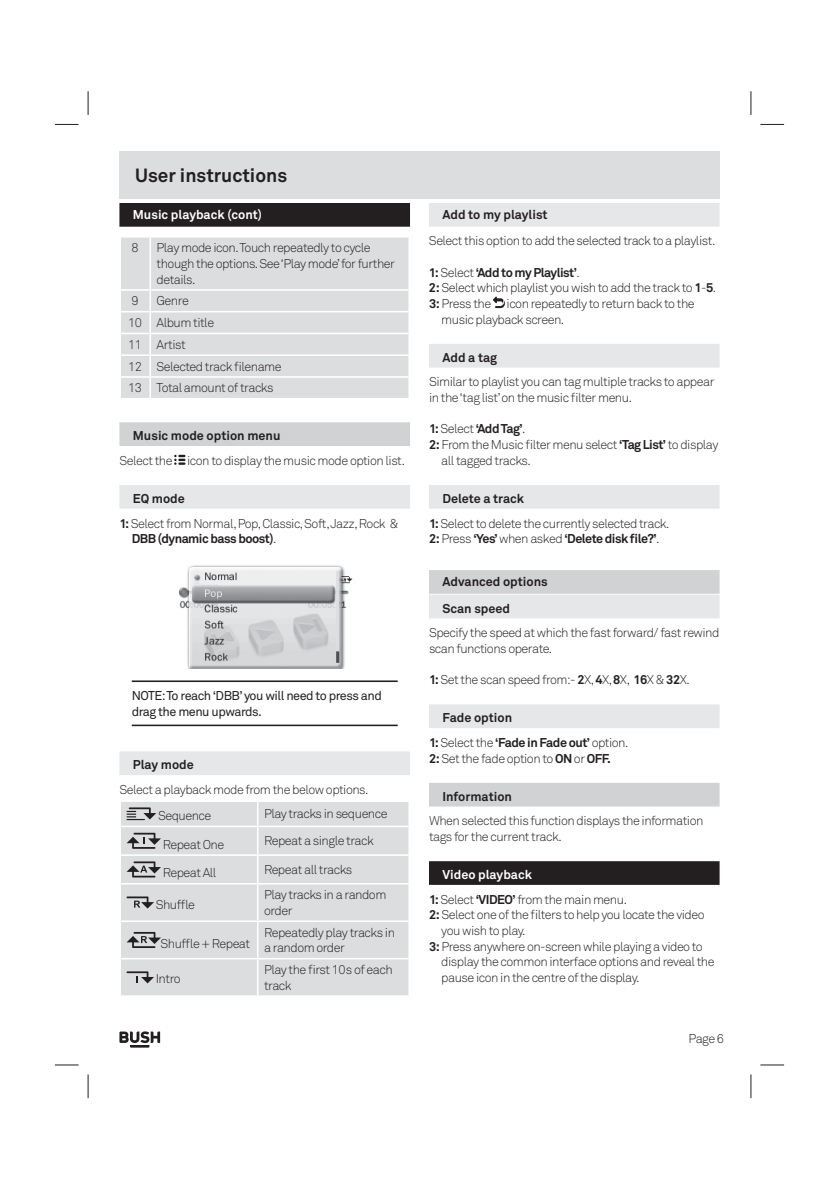
<style>
.page{position:relative;width:840px;height:1190px;background:#fff}
.page>*{position:absolute;margin:0;border:0;box-sizing:border-box;transform-origin:0 0}
.t1{font:700 19px "Akkurat Pro";color:#231f20}
.t2{font:300 12.6px/15.6px "Akkurat Pro";letter-spacing:-.04em;color:#231f20}
.t3{font:700 12.6px/24.6px "Akkurat Pro";letter-spacing:-.04em;color:#231f20}
.t4{font:700 12.6px/27px "Akkurat Pro";color:#231f20}
.t5{font:12.6px/15.6px "Akkurat Pro";letter-spacing:-.04em;color:#231f20}
.t6{font:700 12.6px "Akkurat Pro";color:#fff}
.s1{font-weight:700}
.s2{font-weight:300}
.s3{font-weight:700;color:#fff}
</style>
<div class="page">
<div style="left:119px;top:151px;width:601px;height:47px;background:#dcdddf"></div>
<svg style="left:119px;top:1031px;width:41px;height:17px"></svg>
<div style="left:119px;top:203px;width:291px;height:24px;background:#231f20"></div>
<div style="left:119px;top:422px;width:291px;height:24px;background:#d1d2d4"></div>
<div style="left:119px;top:485px;width:291px;height:24px;background:#e6e7e9"></div>
<hr style="left:132px;top:680px;width:266px;height:2px;background:#231f20">
<hr style="left:132px;top:725px;width:266px;height:1px;background:#231f20">
<div style="left:119px;top:751px;width:291px;height:24px;background:#e6e7e9"></div>
<div style="left:121px;top:238px;width:287px;height:160px;background:#dcdddf"></div>
<hr style="left:149px;top:238px;width:2px;height:51px;background:#fff">
<hr style="left:119px;top:289px;width:31px;height:2px;background:#fff">
<hr style="left:150px;top:289px;width:260px;height:2px;background:#fff">
<hr style="left:149px;top:291px;width:2px;height:20px;background:#fff">
<hr style="left:119px;top:311px;width:31px;height:1px;background:#fff">
<hr style="left:150px;top:311px;width:260px;height:1px;background:#fff">
<hr style="left:149px;top:312px;width:2px;height:21px;background:#fff">
<hr style="left:119px;top:333px;width:31px;height:1px;background:#fff">
<hr style="left:150px;top:333px;width:260px;height:1px;background:#fff">
<hr style="left:149px;top:334px;width:2px;height:20px;background:#fff">
<hr style="left:119px;top:354px;width:31px;height:2px;background:#fff">
<hr style="left:150px;top:354px;width:260px;height:2px;background:#fff">
<hr style="left:149px;top:356px;width:2px;height:20px;background:#fff">
<hr style="left:119px;top:376px;width:31px;height:2px;background:#fff">
<hr style="left:150px;top:376px;width:260px;height:2px;background:#fff">
<hr style="left:149px;top:378px;width:2px;height:20px;background:#fff">
<svg style="left:174px;top:455px;width:11px;height:10px"></svg>
<img style="left:178px;top:565px;width:175px;height:104px">
<div style="left:121px;top:802px;width:287px;height:193px;background:#dcdddf"></div>
<hr style="left:257px;top:802px;width:2px;height:24px;background:#fff">
<hr style="left:119px;top:826px;width:139px;height:1px;background:#fff">
<hr style="left:258px;top:826px;width:152px;height:1px;background:#fff">
<hr style="left:257px;top:827px;width:2px;height:27px;background:#fff">
<hr style="left:119px;top:854px;width:139px;height:2px;background:#fff">
<hr style="left:258px;top:854px;width:152px;height:2px;background:#fff">
<hr style="left:257px;top:856px;width:2px;height:27px;background:#fff">
<hr style="left:119px;top:883px;width:139px;height:2px;background:#fff">
<hr style="left:258px;top:883px;width:152px;height:2px;background:#fff">
<hr style="left:257px;top:885px;width:2px;height:35px;background:#fff">
<hr style="left:119px;top:920px;width:139px;height:2px;background:#fff">
<hr style="left:258px;top:920px;width:152px;height:2px;background:#fff">
<hr style="left:257px;top:922px;width:2px;height:36px;background:#fff">
<hr style="left:119px;top:958px;width:139px;height:1px;background:#fff">
<hr style="left:258px;top:958px;width:152px;height:1px;background:#fff">
<hr style="left:257px;top:959px;width:2px;height:36px;background:#fff">
<svg style="left:127px;top:807px;width:29px;height:13px"></svg>
<svg style="left:127px;top:833px;width:34px;height:16px"></svg>
<svg style="left:127px;top:861px;width:34px;height:16px"></svg>
<svg style="left:127px;top:897px;width:27px;height:12px"></svg>
<svg style="left:127px;top:932px;width:34px;height:16px"></svg>
<svg style="left:127px;top:971px;width:27px;height:12px"></svg>
<div style="left:429px;top:203px;width:291px;height:24px;background:#e6e7e9"></div>
<div style="left:429px;top:344px;width:291px;height:24px;background:#e6e7e9"></div>
<div style="left:429px;top:485px;width:291px;height:24px;background:#e6e7e9"></div>
<div style="left:429px;top:570px;width:291px;height:24px;background:#d1d2d4"></div>
<div style="left:429px;top:595px;width:291px;height:23px;background:#e6e7e9"></div>
<div style="left:429px;top:704px;width:291px;height:24px;background:#e6e7e9"></div>
<div style="left:429px;top:783px;width:291px;height:24px;background:#d1d2d4"></div>
<div style="left:429px;top:861px;width:291px;height:24px;background:#231f20"></div>
<svg style="left:493px;top:297px;width:12px;height:11px"></svg>
<svg style="left:55px;top:124px;width:24px;height:1px"></svg>
<svg style="left:760px;top:124px;width:24px;height:1px"></svg>
<svg style="left:55px;top:1065px;width:24px;height:1px"></svg>
<svg style="left:760px;top:1065px;width:24px;height:1px"></svg>
<svg style="left:88px;top:91px;width:1px;height:24px"></svg>
<svg style="left:88px;top:1074px;width:1px;height:24px"></svg>
<svg style="left:751px;top:91px;width:1px;height:24px"></svg>
<svg style="left:751px;top:1074px;width:1px;height:24px"></svg>
<h1 class="t1" style="left:135px;top:168px;width:154px">User instructions</h1>
<p class="t6" style="left:133px;top:210px;width:131px">Music playback (cont)</p>
<p class="t2" style="left:132px;top:241px;width:9px">8</p>
<p class="t2" style="left:157px;top:241px;width:240px">Play mode icon. Touch repeatedly to cycle though the options. See ‘Play mode’ for further details.</p>
<p class="t2" style="left:132px;top:294px;width:9px">9</p>
<p class="t2" style="left:128px;top:291px;width:155px;line-height:21.8px;text-indent:28px">Genre<br>10 Album title<br>11 Artist<br>12 Selected track filename<br>13 Total amount of tracks</p>
<p class="t4" style="left:133px;top:423px;width:149px">Music mode option menu</p>
<p class="t2" style="left:119px;top:454px;width:287px">Select the icon to display the music mode option list.</p>
<p class="t2" style="left:119px;top:487px;width:281px;line-height:24.6px;text-indent:13px"><span class="s1">EQ mode<br>1:</span> Select from Normal, Pop, Classic, Soft, Jazz, Rock &amp;</p>
<p class="t3" style="left:132px;top:528px;width:146px">DBB (dynamic bass boost)<span class="s2">.</span></p>
<p class="t5" style="left:132px;top:689px;width:252px">NOTE: To reach ‘DBB’ you will need to press and drag the menu upwards.</p>
<p class="t4" style="left:133px;top:752px;width:63px">Play mode</p>
<p class="t2" style="left:158px;top:778px;width:212px;line-height:26.2px;text-indent:-39px">Select a playback mode from the below options.<br>Sequence</p>
<p class="t2" style="left:264px;top:807px;width:125px">Play tracks in sequence</p>
<p class="t2" style="left:163px;top:838px;width:63px">Repeat One</p>
<p class="t2" style="left:264px;top:834px;width:111px">Repeat a single track</p>
<p class="t2" style="left:163px;top:866px;width:55px">Repeat All</p>
<p class="t2" style="left:264px;top:863px;width:90px">Repeat all tracks</p>
<p class="t2" style="left:156px;top:897px;width:41px">Shuffle</p>
<p class="t2" style="left:264px;top:888px;width:124px">Play tracks in a random order</p>
<p class="t2" style="left:161px;top:937px;width:91px">Shuffle + Repeat</p>
<p class="t2" style="left:264px;top:926px;width:133px">Repeatedly play tracks in a random order</p>
<p class="t2" style="left:156px;top:972px;width:26px">Intro</p>
<p class="t2" style="left:264px;top:963px;width:130px">Play the first 10s of each track</p>
<p class="t4" style="left:442px;top:202px;width:107px">Add to my playlist</p>
<p class="t2" style="left:429px;top:234px;width:288px">Select this option to add the selected track to a playlist.</p>
<p class="t3" style="left:429px;top:261px;width:152px">1: <span class="s2">Select</span> ‘Add to my Playlist’<span class="s2">.</span></p>
<p class="t2" style="left:429px;top:281px;width:289px"><span class="s1">2:</span> Select which playlist you wish to add the track to <span class="s1">1</span>-<span class="s1">5</span>.</p>
<p class="t2" style="left:429px;top:297px;width:267px"><span class="s1">3:</span> Press the icon repeatedly to return back to the</p>
<p class="t2" style="left:441px;top:313px;width:125px">music playback screen.</p>
<p class="t4" style="left:442px;top:345px;width:56px">Add a tag</p>
<p class="t2" style="left:429px;top:375px;width:287px">Similar to playlist you can tag multiple tracks to appear in the ‘tag list’ on the music filter menu.</p>
<p class="t4" style="left:429px;top:417px;width:98px">1: <span class="s2">Select</span> ‘Add Tag’<span class="s2">.</span></p>
<p class="t2" style="left:429px;top:438px;width:291px"><span class="s1">2:</span> From the Music filter menu select <span class="s1">‘Tag List’</span> to display</p>
<p class="t2" style="left:441px;top:454px;width:91px">all tagged tracks.</p>
<p class="t2" style="left:429px;top:487px;width:242px;line-height:24.6px;text-indent:13px"><span class="s1">Delete a track<br>1:</span> Select to delete the currently selected track.</p>
<p class="t3" style="left:429px;top:528px;width:232px">2: <span class="s2">Press</span> ‘Yes’ <span class="s2">when asked</span> ‘Delete disk file?’<span class="s2">.</span></p>
<p class="t4" style="left:442px;top:569px;width:107px">Advanced options<br>Scan speed</p>
<p class="t2" style="left:429px;top:626px;width:292px">Specify the speed at which the fast forward/ fast rewind scan functions operate.</p>
<p class="t2" style="left:429px;top:673px;width:262px"><span class="s1">1:</span> Set the scan speed from:- <span class="s1">2</span>X, <span class="s1">4</span>X, <span class="s1">8</span>X, <span class="s1">16</span>X &amp; <span class="s1">32</span>X.</p>
<p class="t3" style="left:429px;top:707px;width:201px;text-indent:13px">Fade option<br>1: <span class="s2">Select the</span> ‘Fade in Fade out’ <span class="s2">option.</span></p>
<p class="t2" style="left:429px;top:751px;width:183px"><span class="s1">2:</span> Set the fade option to <span class="s1">ON</span> or <span class="s1">OFF.</span></p>
<p class="t4" style="left:442px;top:784px;width:71px">Information</p>
<p class="t2" style="left:429px;top:814px;width:276px">When selected this function displays the information tags for the current track.</p>
<p class="t2" style="left:429px;top:863px;width:200px;line-height:24.6px;text-indent:13px"><span class="s3">Video playback<br></span><span class="s1">1:</span> Select <span class="s1">‘VIDEO’</span> from the main menu.</p>
<p class="t2" style="left:429px;top:908px;width:277px"><span class="s1">2:</span> Select one of the filters to help you locate the video</p>
<p class="t2" style="left:441px;top:924px;width:86px">you wish to play.</p>
<p class="t2" style="left:429px;top:940px;width:275px"><span class="s1">3:</span> Press anywhere on-screen while playing a video to</p>
<p class="t2" style="left:441px;top:955px;width:275px">display the common interface options and reveal the</p>
<p class="t2" style="left:441px;top:971px;width:200px">pause icon in the centre of the display.</p>
<p class="t2" style="left:689px;top:1031px;width:37px">Page 6</p>
</div>
